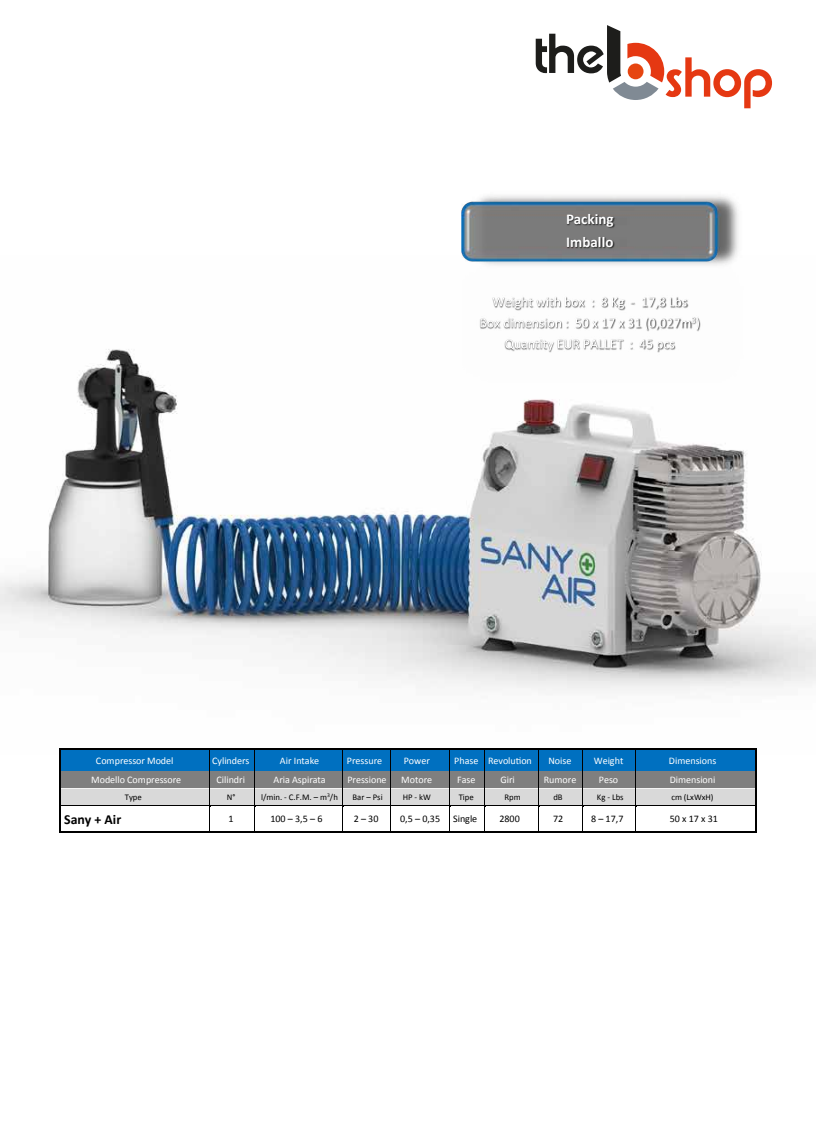
<style>
.page{position:relative;width:816px;height:1124px;background:#fff}
.page>*{position:absolute;margin:0;border:0;box-sizing:border-box;transform-origin:0 0}
.t1{font:600 54.38px "Expressa";color:#e53812}
.t2{font:600 54.38px "Expressa";color:#1d1d1b}
.t3{font:700 15px/23px "Calibri";color:#fff}
.t4{font:700 13.75px "Calibri";letter-spacing:-.005em;color:#000}
.t5{font:10px "Calibri";letter-spacing:-.005em;color:#fff}
.t6{font:10px "Calibri";color:#000}
.t7{font:8.75px "Calibri";color:#000}
</style>
<div class="page">
<img style="left:0;top:349px;width:815px;height:405px">
<div style="left:61px;top:750px;width:148px;height:21px;background:#0070c0"></div>
<div style="left:210px;top:750px;width:44px;height:21px;background:#0070c0"></div>
<div style="left:254px;top:750px;width:88px;height:21px;background:#0070c0"></div>
<div style="left:343px;top:750px;width:46px;height:21px;background:#0070c0"></div>
<div style="left:390px;top:750px;width:59px;height:21px;background:#0070c0"></div>
<div style="left:449px;top:750px;width:35px;height:21px;background:#0070c0"></div>
<div style="left:485px;top:750px;width:52px;height:21px;background:#0070c0"></div>
<div style="left:538px;top:750px;width:44px;height:21px;background:#0070c0"></div>
<div style="left:582px;top:750px;width:53px;height:21px;background:#0070c0"></div>
<div style="left:635px;top:750px;width:119px;height:21px;background:#0070c0"></div>
<hr style="left:61px;top:748px;width:148px;height:2px;background:#000">
<hr style="left:211px;top:748px;width:43px;height:2px;background:#000">
<hr style="left:256px;top:748px;width:86px;height:2px;background:#000">
<hr style="left:344px;top:748px;width:45px;height:2px;background:#000">
<hr style="left:391px;top:748px;width:58px;height:2px;background:#000">
<hr style="left:451px;top:748px;width:33px;height:2px;background:#000">
<hr style="left:486px;top:748px;width:51px;height:2px;background:#000">
<hr style="left:539px;top:748px;width:43px;height:2px;background:#000">
<hr style="left:583px;top:748px;width:52px;height:2px;background:#000">
<hr style="left:637px;top:748px;width:117px;height:2px;background:#000">
<hr style="left:59px;top:750px;width:2px;height:21px;background:#000">
<hr style="left:754px;top:750px;width:2px;height:21px;background:#000">
<div style="left:61px;top:771px;width:148px;height:17px;background:#7f7f7f"></div>
<div style="left:210px;top:771px;width:44px;height:17px;background:#7f7f7f"></div>
<div style="left:254px;top:771px;width:88px;height:17px;background:#7f7f7f"></div>
<div style="left:343px;top:771px;width:46px;height:17px;background:#7f7f7f"></div>
<div style="left:390px;top:771px;width:59px;height:17px;background:#7f7f7f"></div>
<div style="left:449px;top:771px;width:35px;height:17px;background:#7f7f7f"></div>
<div style="left:485px;top:771px;width:52px;height:17px;background:#7f7f7f"></div>
<div style="left:538px;top:771px;width:44px;height:17px;background:#7f7f7f"></div>
<div style="left:582px;top:771px;width:53px;height:17px;background:#7f7f7f"></div>
<div style="left:635px;top:771px;width:119px;height:17px;background:#7f7f7f"></div>
<div style="left:61px;top:788px;width:148px;height:17px;background:#d9d9d9"></div>
<div style="left:210px;top:788px;width:44px;height:17px;background:#d9d9d9"></div>
<div style="left:254px;top:788px;width:88px;height:17px;background:#d9d9d9"></div>
<div style="left:343px;top:788px;width:46px;height:17px;background:#d9d9d9"></div>
<div style="left:390px;top:788px;width:59px;height:17px;background:#d9d9d9"></div>
<div style="left:449px;top:788px;width:35px;height:17px;background:#d9d9d9"></div>
<div style="left:485px;top:788px;width:52px;height:17px;background:#d9d9d9"></div>
<div style="left:538px;top:788px;width:44px;height:17px;background:#d9d9d9"></div>
<div style="left:582px;top:788px;width:53px;height:17px;background:#d9d9d9"></div>
<div style="left:635px;top:788px;width:119px;height:17px;background:#d9d9d9"></div>
<hr style="left:61px;top:788px;width:148px;height:1px;background:#f2f2f2">
<hr style="left:210px;top:788px;width:44px;height:1px;background:#f2f2f2">
<hr style="left:254px;top:788px;width:88px;height:1px;background:#f2f2f2">
<hr style="left:343px;top:788px;width:46px;height:1px;background:#f2f2f2">
<hr style="left:390px;top:788px;width:59px;height:1px;background:#f2f2f2">
<hr style="left:449px;top:788px;width:35px;height:1px;background:#f2f2f2">
<hr style="left:485px;top:788px;width:52px;height:1px;background:#f2f2f2">
<hr style="left:538px;top:788px;width:44px;height:1px;background:#f2f2f2">
<hr style="left:582px;top:788px;width:53px;height:1px;background:#f2f2f2">
<hr style="left:635px;top:788px;width:119px;height:1px;background:#f2f2f2">
<svg style="left:59px;top:771px;width:2px;height:36px"></svg>
<hr style="left:61px;top:805px;width:148px;height:1px;background:#000">
<hr style="left:211px;top:805px;width:43px;height:1px;background:#000">
<hr style="left:256px;top:805px;width:86px;height:1px;background:#000">
<hr style="left:344px;top:805px;width:45px;height:1px;background:#000">
<hr style="left:391px;top:805px;width:58px;height:1px;background:#000">
<hr style="left:451px;top:805px;width:33px;height:1px;background:#000">
<hr style="left:486px;top:805px;width:51px;height:1px;background:#000">
<hr style="left:539px;top:805px;width:43px;height:1px;background:#000">
<hr style="left:583px;top:805px;width:52px;height:1px;background:#000">
<hr style="left:637px;top:805px;width:117px;height:1px;background:#000">
<svg style="left:754px;top:771px;width:2px;height:36px"></svg>
<hr style="left:59px;top:807px;width:2px;height:23px;background:#000">
<hr style="left:61px;top:830px;width:148px;height:2px;background:#000">
<svg style="left:209px;top:748px;width:2px;height:84px"></svg>
<hr style="left:211px;top:830px;width:43px;height:2px;background:#000">
<svg style="left:254px;top:748px;width:2px;height:84px"></svg>
<hr style="left:256px;top:830px;width:86px;height:2px;background:#000">
<svg style="left:342px;top:748px;width:2px;height:84px"></svg>
<hr style="left:344px;top:830px;width:45px;height:2px;background:#000">
<svg style="left:389px;top:748px;width:2px;height:84px"></svg>
<hr style="left:391px;top:830px;width:58px;height:2px;background:#000">
<svg style="left:449px;top:748px;width:2px;height:84px"></svg>
<hr style="left:451px;top:830px;width:33px;height:2px;background:#000">
<svg style="left:484px;top:748px;width:2px;height:84px"></svg>
<hr style="left:486px;top:830px;width:51px;height:2px;background:#000">
<svg style="left:537px;top:748px;width:2px;height:84px"></svg>
<hr style="left:539px;top:830px;width:43px;height:2px;background:#000">
<svg style="left:582px;top:748px;width:1px;height:84px"></svg>
<hr style="left:583px;top:830px;width:52px;height:2px;background:#000">
<svg style="left:635px;top:748px;width:2px;height:84px"></svg>
<hr style="left:637px;top:830px;width:117px;height:2px;background:#000">
<hr style="left:754px;top:807px;width:2px;height:23px;background:#000">
<img style="left:461px;top:195px;width:278px;height:66px">
<img style="left:555px;top:204px;width:70px;height:23px">
<img style="left:555px;top:227px;width:70px;height:34px">
<img style="left:462px;top:261px;width:281px;height:124px">
<img style="left:482px;top:288px;width:138px;height:21px">
<svg style="left:492px;top:297px;width:128px;height:12px"></svg>
<img style="left:620px;top:288px;width:11px;height:21px">
<img style="left:631px;top:288px;width:66px;height:21px">
<svg style="left:641px;top:297px;width:45px;height:11px"></svg>
<img style="left:469px;top:309px;width:212px;height:33px">
<img style="left:681px;top:304px;width:25px;height:26px">
<img style="left:685px;top:309px;width:25px;height:33px">
<svg style="left:480px;top:317px;width:218px;height:12px"></svg>
<img style="left:494px;top:330px;width:191px;height:33px">
<svg style="left:505px;top:339px;width:168px;height:12px"></svg>
<svg style="left:607px;top:25px;width:57px;height:75px"></svg>
<h1 class="t2" style="left:533px;top:21px;width:72px">the</h1>
<h2 class="t3" style="left:566px;top:208px;width:49px">Packing<br>Imballo</h2>
<h1 class="t1" style="left:664px;top:45px;width:110px">shop</h1>
<p class="t5" style="left:96px;top:754px;width:79px">Compressor Model</p>
<p class="t5" style="left:212px;top:754px;width:39px">Cylinde rs</p>
<p class="t5" style="left:280px;top:754px;width:41px">Air Intake</p>
<p class="t5" style="left:347px;top:754px;width:37px">Pressure</p>
<p class="t5" style="left:403px;top:754px;width:28px">Power</p>
<p class="t5" style="left:454px;top:754px;width:79px">Phase Revolution</p>
<p class="t5" style="left:548px;top:754px;width:24px">Noise</p>
<p class="t5" style="left:593px;top:754px;width:31px">Weight</p>
<p class="t5" style="left:668px;top:754px;width:49px">Dimensions</p>
<p class="t5" style="left:91px;top:773px;width:91px">Modello Compressore</p>
<p class="t5" style="left:216px;top:773px;width:30px">Cilindri</p>
<p class="t5" style="left:273px;top:773px;width:54px">Aria Aspirata</p>
<p class="t5" style="left:347px;top:773px;width:41px">Pressione</p>
<p class="t5" style="left:401px;top:773px;width:32px">Motore</p>
<p class="t5" style="left:457px;top:773px;width:20px">Fase</p>
<p class="t5" style="left:500px;top:773px;width:16px">Giri</p>
<p class="t5" style="left:543px;top:773px;width:34px">Rumore</p>
<p class="t5" style="left:598px;top:773px;width:21px">Peso</p>
<p class="t5" style="left:669px;top:773px;width:47px">Dimensioni</p>
<p class="t7" style="left:125px;top:791px;width:19px">Type</p>
<p class="t7" style="left:227px;top:791px;width:10px">N°</p>
<p class="t7" style="left:261px;top:791px;width:78px">l/min. - C.F.M. – m<sup>3</sup>/h</p>
<p class="t7" style="left:352px;top:791px;width:32px">Bar – Psi</p>
<p class="t7" style="left:402px;top:791px;width:30px">HP - kW</p>
<p class="t7" style="left:458px;top:791px;width:16px">Tipe</p>
<p class="t7" style="left:504px;top:791px;width:18px">Rpm</p>
<p class="t7" style="left:553px;top:791px;width:11px">dB</p>
<p class="t7" style="left:596px;top:791px;width:28px">Kg - Lbs</p>
<p class="t7" style="left:671px;top:791px;width:44px">cm (LxWxH)</p>
<h3 class="t4" style="left:64px;top:810px;width:58px">Sany + Air</h3>
<p class="t6" style="left:228px;top:812px;width:7px">1</p>
<p class="t6" style="left:270px;top:812px;width:54px">100 – 3,5 – 6</p>
<p class="t6" style="left:353px;top:812px;width:26px">2 –30</p>
<p class="t6" style="left:400px;top:812px;width:42px">0,5 – 0,35</p>
<p class="t6" style="left:453px;top:812px;width:26px">Single</p>
<p class="t6" style="left:499px;top:812px;width:22px">2800</p>
<p class="t6" style="left:553px;top:812px;width:12px">72</p>
<p class="t6" style="left:590px;top:812px;width:34px">8 – 17,7</p>
<p class="t6" style="left:669px;top:812px;width:50px">50 x 17 x 31</p>
</div>
